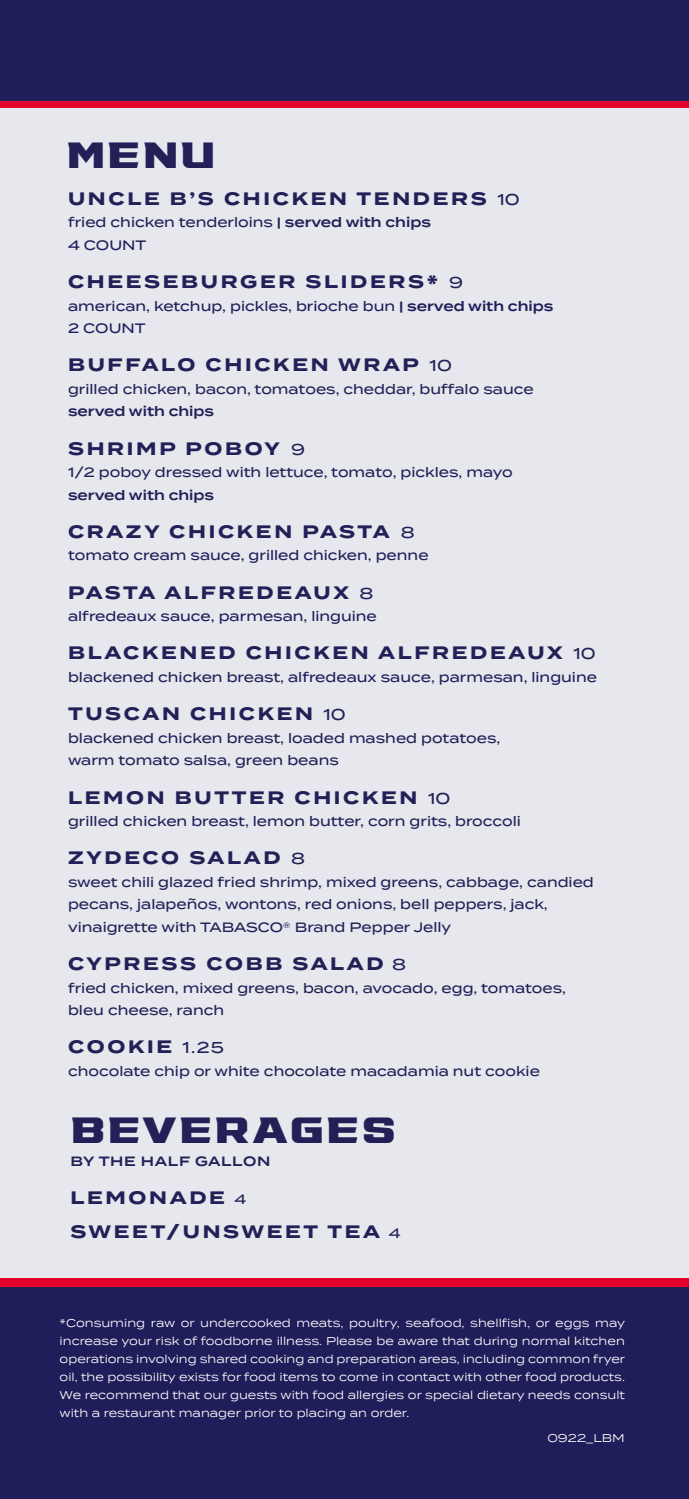
<style>
.page{position:relative;width:689px;height:1499px;background:#fff}
.page>*{position:absolute;margin:0;border:0;box-sizing:border-box;transform-origin:0 0}
.t1{font:38.25px "Redzone Black Extd";letter-spacing:.045em;color:#242057}
.t2{font:700 18px "Termina";letter-spacing:.15em;color:#242057}
.t3{font:500 13.5px/22.5px "Termina";color:#242057}
.t4{font:500 13.5px "Termina";color:#201e5a}
.t5{font:600 13.5px "Termina";color:#242057}
.t6{font:600 13.5px "Termina";letter-spacing:.05em;color:#242057}
.t7{font:11.25px/18px "Termina";color:#fff;text-align:justify}
.s1{font-weight:500;font-size:15.75px}
.s2{font-weight:600}
.s3{color:#242057}
.s4{font-weight:500;font-size:13.5px}
</style>
<div class="page">
<div style="left:0;top:34px;width:688px;height:1464px;background:#e7e8ee"></div>
<div style="left:0;top:0;width:688px;height:101px;background:#201e5a"></div>
<div style="left:0;top:101px;width:688px;height:7px;background:#e4002b"></div>
<div style="left:0;top:1285px;width:688px;height:213px;background:#201e5a"></div>
<div style="left:0;top:1278px;width:688px;height:9px;background:#e4002b"></div>
<p class="t1" style="left:66px;top:134px;width:150px">MENU</p>
<p class="t2" style="left:68px;top:185px;width:453px">UNCLE B’S CHICKEN TENDERS <span class="s1">10</span></p>
<p class="t3" style="left:68px;top:211px;width:364px">fried chicken tenderloins <span class="s2">| served with chips</span></p>
<p class="t4" style="left:68px;top:235px;width:80px">4 COUNT</p>
<p class="t2" style="left:68px;top:268px;width:396px">CHEESEBURGER SLIDERS* <span class="s1">9</span></p>
<p class="t4" style="left:68px;top:296px;width:486px">american, ketchup, pickles, brioche bun <span class="s2">| served with chips</span></p>
<p class="t4" style="left:68px;top:318px;width:79px">2 COUNT</p>
<p class="t2" style="left:68px;top:352px;width:385px">BUFFALO CHICKEN WRAP <span class="s1">10</span></p>
<p class="t3" style="left:68px;top:377px;width:467px">grilled chicken, bacon, tomatoes, cheddar, buffalo sauce</p>
<p class="t5" style="left:68px;top:402px;width:148px">served with chips</p>
<p class="t2" style="left:68px;top:435px;width:238px">SHRIMP POBOY <span class="s1">9</span></p>
<p class="t3" style="left:68px;top:461px;width:446px">1/2 poboy dressed with lettuce, tomato, pickles, mayo</p>
<p class="t5" style="left:68px;top:485px;width:148px">served with chips</p>
<p class="t2" style="left:68px;top:518px;width:348px">CRAZY CHICKEN PASTA <span class="s1">8</span></p>
<p class="t4" style="left:68px;top:546px;width:362px">tomato cream sauce, grilled chicken, penne</p>
<p class="t2" style="left:68px;top:579px;width:307px">PASTA ALFREDEAUX <span class="s1">8</span></p>
<p class="t4" style="left:68px;top:606px;width:310px">alfredeaux sauce, parmesan, linguine</p>
<p class="t2" style="left:68px;top:640px;width:529px">BLACKENED CHICKEN ALFREDEAUX <span class="s1">10</span></p>
<p class="t4" style="left:68px;top:667px;width:530px"><span class="s3">blackened chicken breast,</span> alfredeaux sauce, parmesan, linguine</p>
<p class="t2" style="left:68px;top:700px;width:279px">TUSCAN CHICKEN <span class="s1">10</span></p>
<p class="t3" style="left:68px;top:726px;width:433px">blackened chicken breast, loaded mashed potatoes,</p>
<p class="t3" style="left:68px;top:749px;width:272px">warm tomato salsa, green beans</p>
<p class="t2" style="left:68px;top:784px;width:384px">LEMON BUTTER CHICKEN <span class="s1">10</span></p>
<p class="t3" style="left:68px;top:809px;width:454px">grilled chicken breast, lemon butter, corn grits, broccoli</p>
<p class="t2" style="left:68px;top:844px;width:238px">ZYDECO SALAD <span class="s1">8</span></p>
<p class="t3" style="left:68px;top:870px;width:527px">sweet chili glazed fried shrimp, mixed greens, cabbage, candied pecans, jalapeños, wontons, red onions, bell peppers, jack, vinaigrette with TABASCO® Brand Pepper Jelly</p>
<p class="t2" style="left:68px;top:950px;width:339px">CYPRESS COBB SALAD <span class="s1">8</span></p>
<p class="t3" style="left:68px;top:976px;width:499px">fried chicken, mixed greens, bacon, avocado, egg, tomatoes,</p>
<p class="t3" style="left:68px;top:998px;width:157px">bleu cheese, ranch</p>
<p class="t2" style="left:68px;top:1033px;width:157px">COOKIE <span class="s1">1.25</span></p>
<p class="t3" style="left:68px;top:1059px;width:473px">chocolate chip or white chocolate macadamia nut cookie</p>
<p class="t1" style="left:70px;top:1109px;width:327px">BEVERAGES</p>
<p class="t6" style="left:70px;top:1150px;width:201px">BY THE HALF GALLON</p>
<p class="t2" style="left:70px;top:1184px;width:177px">LEMONADE <span class="s4">4</span></p>
<p class="t2" style="left:70px;top:1218px;width:331px">SWEET/UNSWEET TEA <span class="s4">4</span></p>
<p class="t7" style="left:60px;top:1313px;width:567px">*Consuming raw or undercooked meats, poultry, seafood, shellfish, or eggs may increase your risk of foodborne illness. Please be aware that during normal kitchen operations involving shared cooking and preparation areas, including common fryer oil, the possibility exists for food items to come in contact with other food products.<br>We recommend that our guests with food allergies or special dietary needs consult with a restaurant manager prior to placing an order.</p>
<p class="t7" style="left:547px;top:1428px;width:79px">0922_LBM</p>
</div>
